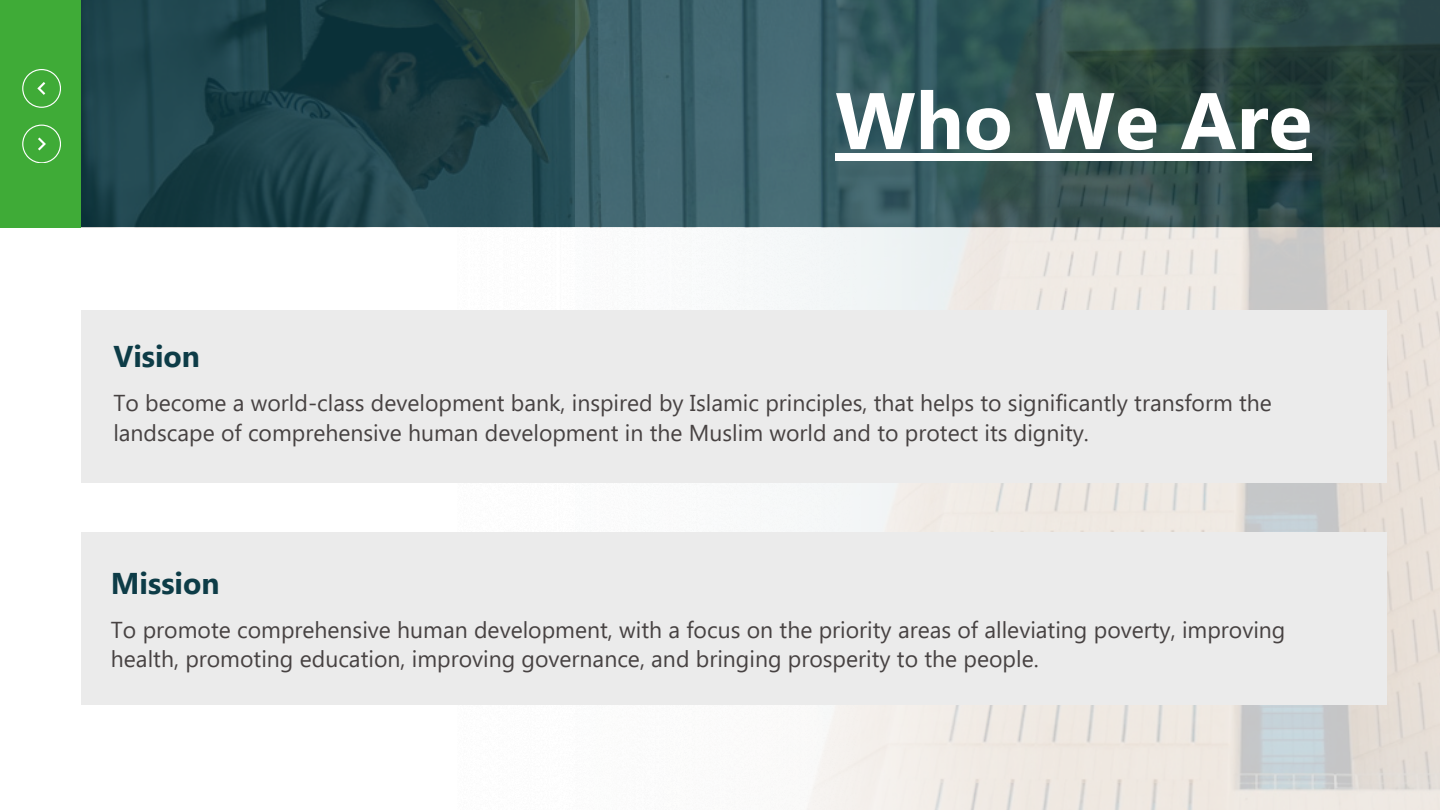
<style>
.page{position:relative;width:1440px;height:810px;background:#fff}
.page>*{position:absolute;margin:0;border:0;box-sizing:border-box;transform-origin:0 0}
.t1{font:700 80px "Segoe UI";color:#fff}
.t2{font:700 30px "Segoe UI";color:#0d3c47}
.t3{font:23px/29.7px "Segoe UI";color:#474242}
</style>
<div class="page">
<img style="left:1074px;top:227px;width:366px;height:583px">
<img style="left:457px;top:227px;width:617px;height:583px">
<div style="left:81px;top:533px;width:1306px;height:172px;background:#ebebeb"></div>
<div style="left:81px;top:311px;width:1306px;height:172px;background:#ebebeb"></div>
<div style="left:0;top:0;width:81px;height:227px;background:#3fab37"></div>
<svg style="left:22px;top:125px;width:39px;height:38px"></svg>
<svg style="left:22px;top:69px;width:39px;height:39px"></svg>
<img style="left:81px;top:0;width:1359px;height:227px">
<div style="left:835px;top:154px;width:477px;height:7px;background:#fff"></div>
<p class="t1" style="left:835px;top:63px;width:478px">Who We Are</p>
<p class="t2" style="left:113px;top:335px;width:88px">Vision</p>
<p class="t3" style="left:113px;top:386px;width:1160px">To become a world-class development bank, inspired by Islamic principles, that helps to significantly transform the landscape of comprehensive human development in the Muslim world and to protect its dignity.</p>
<p class="t2" style="left:111px;top:562px;width:110px">Mission</p>
<p class="t3" style="left:111px;top:614px;width:1176px;line-height:29.2px">To promote comprehensive human development, with a focus on the priority areas of alleviating poverty, improving health, promoting education, improving governance, and bringing prosperity to the people.</p>
</div>
